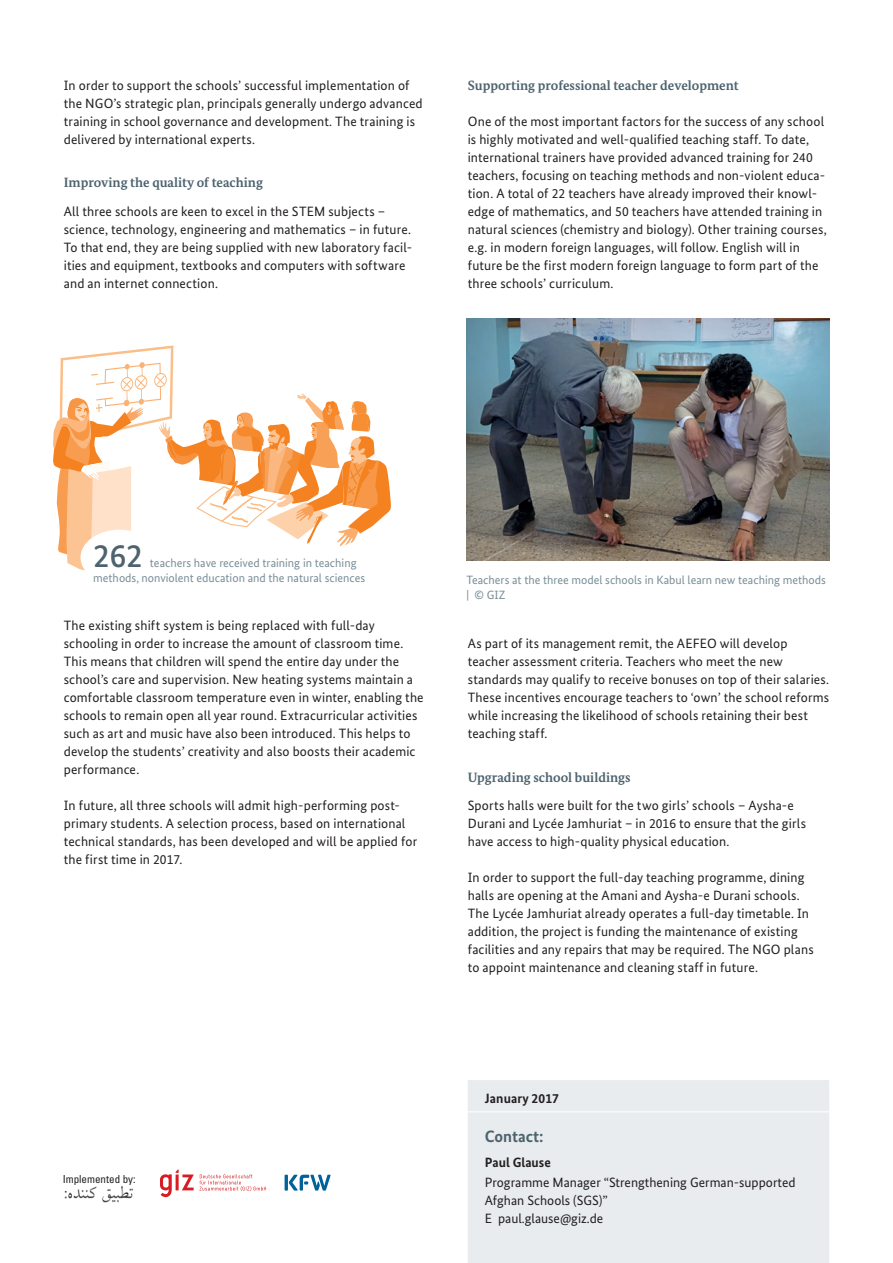
<style>
.page{position:relative;width:893px;height:1263px;background:#fff}
.page>*{position:absolute;margin:0;border:0;box-sizing:border-box;transform-origin:0 0}
.t1{font:500 33px "Bundes Sans";color:#4d636e}
.t2{font:700 16.5px "Bundes Sans";color:#4d636e}
.t3{font:13.5px/18px "Bundes Sans";letter-spacing:.01em;color:#231f20}
.t4{font:700 13.5px "Bundes Serif";color:#4d636e}
.t5{font:700 13.5px "Bundes Sans";letter-spacing:.01em;color:#231f20}
.t6{font:12px/15px "Bundes Sans";color:#798d97}
.t7{font:condensed 10.95px "Univers";color:#231f20}
</style>
<div class="page">
<svg style="left:160px;top:1169px;width:106px;height:28px"></svg>
<hr style="left:285px;top:1175px;width:3px;height:15px;background:#006299">
<svg style="left:289px;top:1175px;width:42px;height:15px"></svg>
<svg style="left:467px;top:318px;width:362px;height:1px"></svg>
<img style="left:467px;top:319px;width:362px;height:241px">
<div style="left:468px;top:1080px;width:361px;height:183px;background:#e8ecef"></div>
<hr style="left:468px;top:1111px;width:361px;height:1px;background:#fff">
<svg style="left:53px;top:345px;width:338px;height:226px"></svg>
<div style="left:81px;top:530px;width:78px;height:55px;background:#fff;border-radius:50%"></div>
<img style="left:64px;top:1186px;width:69px;height:16px">
<p class="t3" style="left:64px;top:76px;width:360px">In order to support the schools’ successful implementation of the NGO’s strategic plan, principals generally undergo advanced training in school governance and development. The training is delivered by international experts.</p>
<p class="t4" style="left:64px;top:175px;width:201px">Improving the quality of teaching</p>
<p class="t3" style="left:64px;top:202px;width:350px">All three schools are keen to excel in the STEM subjects – science, technology, engineering and mathematics – in future.<br>To that end, they are being supplied with new laboratory facil&shy;ities and equipment, textbooks and computers with software and an internet connection.</p>
<p class="t4" style="left:468px;top:77px;width:273px">Supporting professional teacher development</p>
<p class="t3" style="left:468px;top:112px;width:361px">One of the most important factors for the success of any school is highly motivated and well-qualified teaching staff. To date, international trainers have provided advanced training for 240 teachers, focusing on teaching methods and non-violent educa&shy;tion. A total of 22 teachers have already improved their knowl&shy;edge of mathematics, and 50 teachers have attended training in natural sciences (chemistry and biology). Other training courses, e.g. in modern foreign languages, will follow. English will in future be the first modern foreign language to form part of the three schools’ curriculum.</p>
<h1 class="t1" style="left:93px;top:536px;width:51px">262</h1>
<p class="t6" style="left:93px;top:556px;width:273px;text-indent:57px">teachers have received training in teaching methods, nonviolent education and the natural sciences</p>
<p class="t3" style="left:64px;top:616px;width:361px">The existing shift system is being replaced with full-day schooling in order to increase the amount of classroom time.<br>This means that children will spend the entire day under the school’s care and supervision. New heating systems maintain a comfortable classroom temperature even in winter, enabling the schools to remain open all year round. Extracurricular activities such as art and music have also been introduced. This helps to develop the students’ creativity and also boosts their academic performance.</p>
<p class="t3" style="left:64px;top:796px;width:355px">In future, all three schools will admit high-performing post&shy;primary students. A selection process, based on international technical standards, has been developed and will be applied for the first time in 2017.</p>
<p class="t6" style="left:466px;top:572px;width:361px">Teachers at the three model schools in Kabul learn new teaching methods | © GIZ</p>
<p class="t3" style="left:468px;top:634px;width:363px">As part of its management remit, the AEFEO will develop teacher assessment criteria. Teachers who meet the new standards may qualify to receive bonuses on top of their salaries.<br>These incentives encourage teachers to ‘own’ the school reforms while increasing the likelihood of schools retaining their best teaching staff.</p>
<p class="t4" style="left:468px;top:769px;width:164px">Upgrading school buildings</p>
<p class="t3" style="left:468px;top:796px;width:340px">Sports halls were built for the two girls’ schools – Aysha-e<br>Durani and Lycée Jamhuriat – in 2016 to ensure that the girls have access to high-quality physical education.</p>
<p class="t3" style="left:468px;top:868px;width:347px">In order to support the full-day teaching programme, dining halls are opening at the Amani and Aysha-e Durani schools.<br>The Lycée Jamhuriat already operates a full-day timetable. In addition, the project is funding the maintenance of existing facilities and any repairs that may be required. The NGO plans to appoint maintenance and cleaning staff in future.</p>
<p class="t7" style="left:63px;top:1172px;width:74px">Implemented by:</p>
<p class="t5" style="left:485px;top:1090px;width:76px">January 2017</p>
<p class="t2" style="left:485px;top:1126px;width:60px">Contact:</p>
<p class="t5" style="left:485px;top:1154px;width:68px">Paul Glause</p>
<p class="t3" style="left:485px;top:1173px;width:312px">Programme Manager “Strengthening German-supported<br>Afghan Schools (SGS)”<br>E paul.glause@giz.de</p>
</div>
